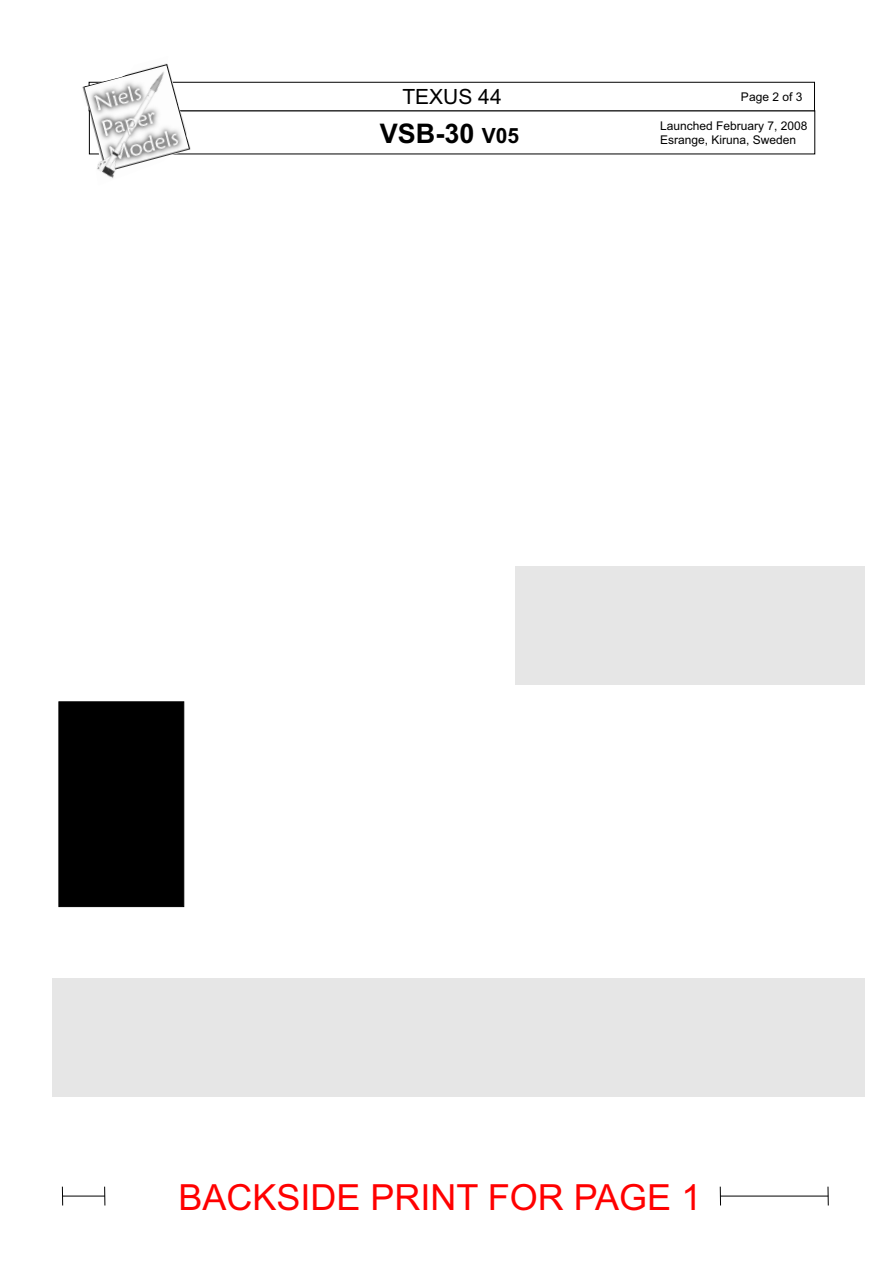
<style>
.page{position:relative;width:893px;height:1263px;background:#fff}
.page>*{position:absolute;margin:0;border:0;box-sizing:border-box;transform-origin:0 0}
.t1{font:36px "Arial";color:#f00}
.t2{font:700 27px "Arial";color:#000}
.t3{font:21px "Arial";color:#000}
.t4{font:12px/13.4px "Arial";color:#000}
.s1{font-size:21px}
</style>
<div class="page">
<svg style="left:192px;top:81px;width:623px;height:31px"></svg>
<svg style="left:62px;top:1187px;width:1px;height:18px"></svg>
<svg style="left:104px;top:1187px;width:1px;height:18px"></svg>
<hr style="left:62px;top:1196px;width:43px;height:1px;background:#000">
<svg style="left:720px;top:1187px;width:1px;height:18px"></svg>
<svg style="left:827px;top:1187px;width:2px;height:18px"></svg>
<hr style="left:720px;top:1196px;width:108px;height:1px;background:#000">
<img style="left:82px;top:63px;width:110px;height:116px">
<div style="left:52px;top:978px;width:812px;height:119px;background:#e6e6e6"></div>
<div style="left:515px;top:566px;width:349px;height:118px;background:#e6e6e6"></div>
<div style="left:58px;top:701px;width:127px;height:206px;background:#000"></div>
<h3 class="t3" style="left:402px;top:89px;width:101px">TEXUS 44</h3>
<h2 class="t2" style="left:380px;top:123px;width:141px">VSB-30 <span class="s1">V05</span></h2>
<p class="t4" style="left:741px;top:91px;width:63px">Page 2 of 3</p>
<p class="t4" style="left:660px;top:121px;width:149px">Launched February 7, 2008<br>Esrange, Kiruna, Sweden</p>
<h1 class="t1" style="left:178px;top:1184px;width:524px">BACKSIDE PRINT FOR PAGE 1</h1>
</div>
